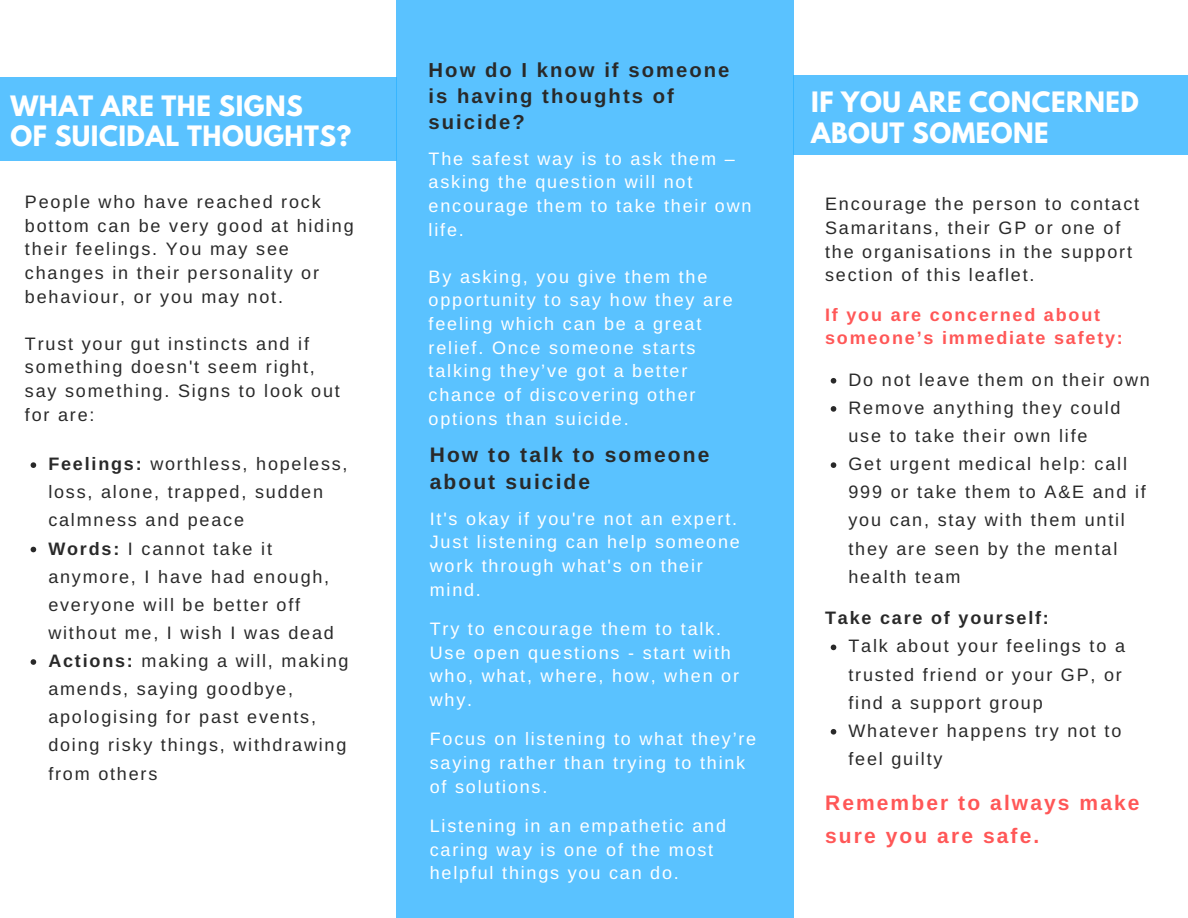
<style>
.page{position:relative;width:1188px;height:918px;background:#fff}
.page>*{position:absolute;margin:0;border:0;box-sizing:border-box;transform-origin:0 0}
.t1{font:700 24.9px/30.3px "League Spartan";letter-spacing:.02em;color:#fff}
.t2{font:700 21px/32.7px "Arimo";letter-spacing:.1em;color:#ff5757}
.t3{font:700 21px/27px "Arimo";letter-spacing:.1em;color:#292929}
.t4{font:700 20.25px/25.8px "Arimo";letter-spacing:.1em;color:#292929}
.t5{font:18px/28.2px "Arimo";letter-spacing:.1em;color:#292929}
.t6{font:18px/23.7px "Arimo";letter-spacing:.1em;color:#fff}
.t7{font:700 18px/23.7px "Arimo";letter-spacing:.1em;color:#ff5757}
.t8{font:700 18px "Arimo";letter-spacing:.1em;color:#292929}
.s1{font-weight:700}
</style>
<div class="page">
<svg style="left:31px;top:462px;width:5px;height:6px"></svg>
<svg style="left:31px;top:547px;width:5px;height:5px"></svg>
<svg style="left:31px;top:659px;width:5px;height:6px"></svg>
<div style="left:0;top:77px;width:396px;height:83px;background:#5ac2ff"></div>
<div style="left:397px;top:0;width:397px;height:918px;background:#5ac2ff"></div>
<div style="left:794px;top:76px;width:394px;height:78px;background:#5ac2ff"></div>
<svg style="left:831px;top:378px;width:5px;height:6px"></svg>
<svg style="left:831px;top:406px;width:5px;height:6px"></svg>
<svg style="left:831px;top:462px;width:5px;height:6px"></svg>
<svg style="left:831px;top:645px;width:5px;height:5px"></svg>
<svg style="left:831px;top:729px;width:5px;height:6px"></svg>
<p class="t4" style="left:429px;top:57px;width:302px">How do I know if someone is having thoughts of suicide?</p>
<p class="t6" style="left:429px;top:147px;width:324px">The safest way is to ask them – asking the question will not encourage them to take their own life.</p>
<p class="t6" style="left:429px;top:265px;width:306px">By asking, you give them the opportunity to say how they are feeling which can be a great relief. Once someone starts talking they’ve got a better chance of discovering other options than suicide.</p>
<p class="t3" style="left:430px;top:441px;width:281px">How to talk to someone about suicide</p>
<p class="t6" style="left:430px;top:507px;width:312px">It's okay if you're not an expert.<br>Just listening can help someone work through what's on their mind.</p>
<p class="t6" style="left:430px;top:617px;width:311px">Try to encourage them to talk.<br>Use open questions - start with who, what, where, how, when or why.</p>
<p class="t6" style="left:430px;top:727px;width:328px">Focus on listening to what they’re saying rather than trying to think of solutions.</p>
<p class="t6" style="left:430px;top:814px;width:298px">Listening in an empathetic and caring way is one of the most helpful things you can do.</p>
<h1 class="t1" style="left:10px;top:94px;width:342px">WHAT ARE THE SIGNS<br>OF SUICIDAL THOUGHTS?</h1>
<h1 class="t1" style="left:811px;top:90px;width:329px">IF YOU ARE CONCERNED<br>ABOUT SOMEONE</h1>
<p class="t5" style="left:25px;top:190px;width:330px;line-height:23.7px">People who have reached rock bottom can be very good at hiding their feelings. You may see changes in their personality or behaviour, or you may not.</p>
<p class="t5" style="left:25px;top:332px;width:316px;line-height:23.7px">Trust your gut instincts and if something doesn't seem right, say something. Signs to look out for are:</p>
<p class="t5" style="left:48px;top:450px;width:302px"><span class="s1">Feelings:</span> worthless, hopeless, loss, alone, trapped, sudden calmness and peace<br><span class="s1">Words:</span> I cannot take it anymore, I have had enough, everyone will be better off without me, I wish I was dead<br><span class="s1">Actions:</span> making a will, making amends, saying goodbye, apologising for past events, doing risky things, withdrawing from others</p>
<p class="t5" style="left:825px;top:192px;width:316px;line-height:23.7px">Encourage the person to contact<br>Samaritans, their GP or one of the organisations in the support section of this leaflet.</p>
<p class="t7" style="left:825px;top:302px;width:299px">If you are concerned about someone’s immediate safety:</p>
<p class="t5" style="left:848px;top:365px;width:303px">Do not leave them on their own<br>Remove anything they could use to take their own life<br>Get urgent medical help: call<br>999 or take them to A&amp;E and if you can, stay with them until they are seen by the mental health team</p>
<p class="t8" style="left:825px;top:608px;width:225px">Take care of yourself:</p>
<p class="t5" style="left:848px;top:632px;width:278px">Talk about your feelings to a trusted friend or your GP, or find a support group<br>Whatever happens try not to feel guilty</p>
<p class="t2" style="left:825px;top:786px;width:316px">Remember to always make sure you are safe.</p>
</div>
